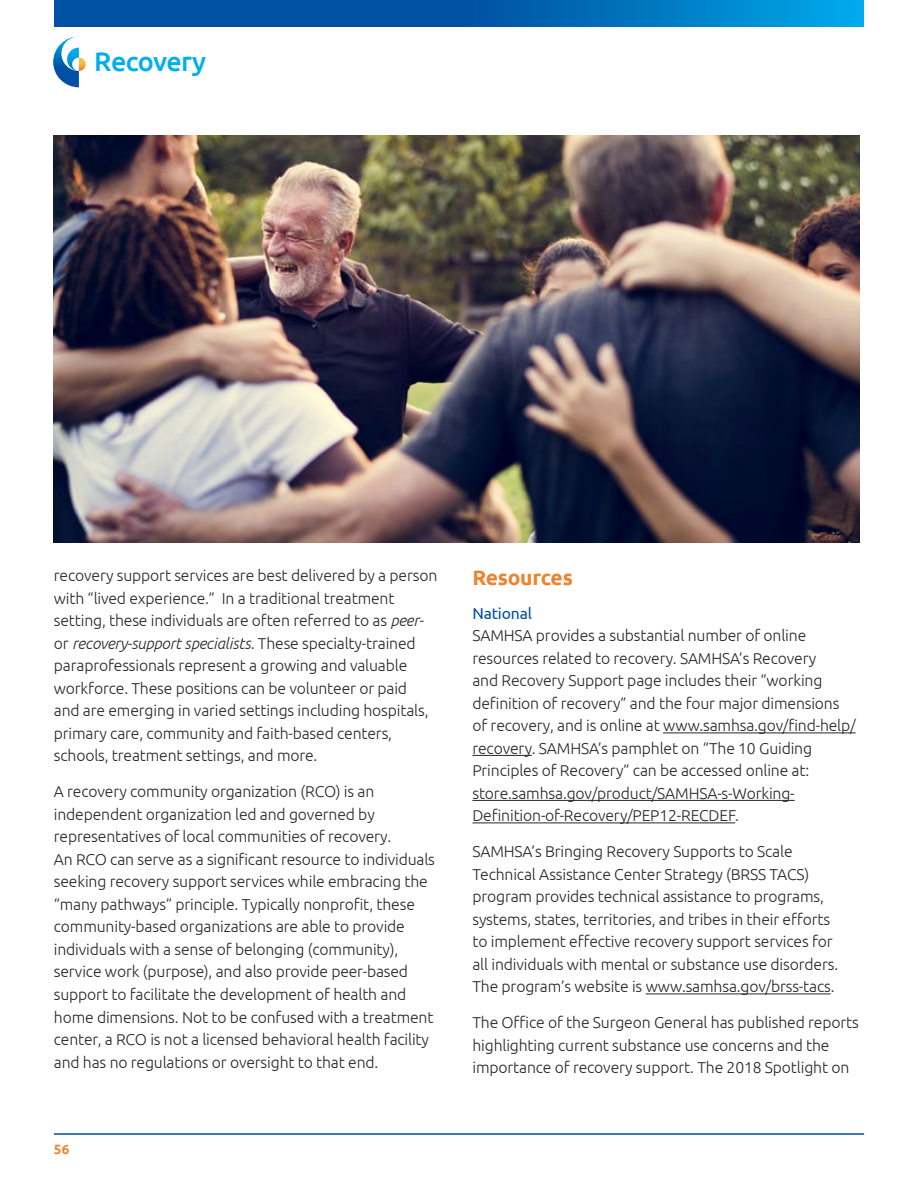
<style>
.page{position:relative;width:918px;height:1188px;background:#fff}
.page>*{position:absolute;margin:0;border:0;box-sizing:border-box;transform-origin:0 0}
.t1{font:500 27px "Ubuntu";letter-spacing:-.02em;color:#00aeef}
.t2{font:700 21px "Ubuntu";letter-spacing:-.01em;color:#ea8532}
.t3{font:300 15.75px/22.5px "Ubuntu";letter-spacing:-.01em;color:#292829}
.t4{font:15.75px "Ubuntu";letter-spacing:-.01em;color:#0050a3}
.t5{font:700 13.5px "Ubuntu";color:#ea8532}
.s1{font-style:italic}
</style>
<div class="page">
<svg style="left:54px;top:0;width:810px;height:27px;background:#0065b4"></svg>
<svg style="left:53px;top:36px;width:33px;height:51px"></svg>
<hr style="left:54px;top:1133px;width:810px;height:2px;background:#0050a3">
<hr style="left:663px;top:732px;width:193px;height:1px;background:#292829">
<hr style="left:472px;top:755px;width:60px;height:1px;background:#292829">
<hr style="left:472px;top:800px;width:323px;height:1px;background:#292829">
<hr style="left:472px;top:822px;width:263px;height:1px;background:#292829">
<hr style="left:646px;top:993px;width:185px;height:1px;background:#292829">
<img style="left:54px;top:135px;width:806px;height:407px">
<h1 class="t1" style="left:94px;top:44px;width:113px">Recovery</h1>
<p class="t3" style="left:54px;top:564px;width:385px">recovery support services are best delivered by a person with “lived experience.” In a traditional treatment setting, these individuals are often referred to as <span class="s1">peer&shy;</span>or <span class="s1">recovery-support specialists</span>. These specialty-trained paraprofessionals represent a growing and valuable workforce. These positions can be volunteer or paid<br>and are emerging in varied settings including hospitals, primary care, community and faith-based centers, schools, treatment settings, and more.</p>
<p class="t3" style="left:54px;top:780px;width:383px">A recovery community organization (RCO) is an independent organization led and governed by representatives of local communities of recovery.<br>An RCO can serve as a significant resource to individuals seeking recovery support services while embracing the “many pathways” principle. Typically nonprofit, these community-based organizations are able to provide individuals with a sense of belonging (community), service work (purpose), and also provide peer-based support to facilitate the development of health and home dimensions. Not to be confused with a treatment center, a RCO is not a licensed behavioral health facility and has no regulations or oversight to that end.</p>
<p class="t5" style="left:54px;top:1141px;width:17px">56</p>
<h2 class="t2" style="left:472px;top:565px;width:102px">Resources</h2>
<p class="t4" style="left:472px;top:604px;width:61px">National</p>
<p class="t3" style="left:472px;top:624px;width:385px">SAMHSA provides a substantial number of online resources related to recovery. SAMHSA’s Recovery<br>and Recovery Support page includes their “working definition of recovery” and the four major dimensions of recovery, and is online at www.samhsa.gov/find-help/ recovery. SAMHSA’s pamphlet on “The 10 Guiding Principles of Recovery” can be accessed online at: store.samhsa.gov/product/SAMHSA-s-Working-Definition-of-Recovery/PEP12-RECDEF.</p>
<p class="t3" style="left:472px;top:840px;width:367px">SAMHSA’s Bringing Recovery Supports to Scale Technical Assistance Center Strategy (BRSS TACS) program provides technical assistance to programs, systems, states, territories, and tribes in their efforts to implement effective recovery support services for all individuals with mental or substance use disorders.<br>The program’s website is www.samhsa.gov/brss-tacs.</p>
<p class="t3" style="left:472px;top:1011px;width:388px">The Office of the Surgeon General has published reports highlighting current substance use concerns and the importance of recovery support. The 2018 Spotlight on</p>
</div>
